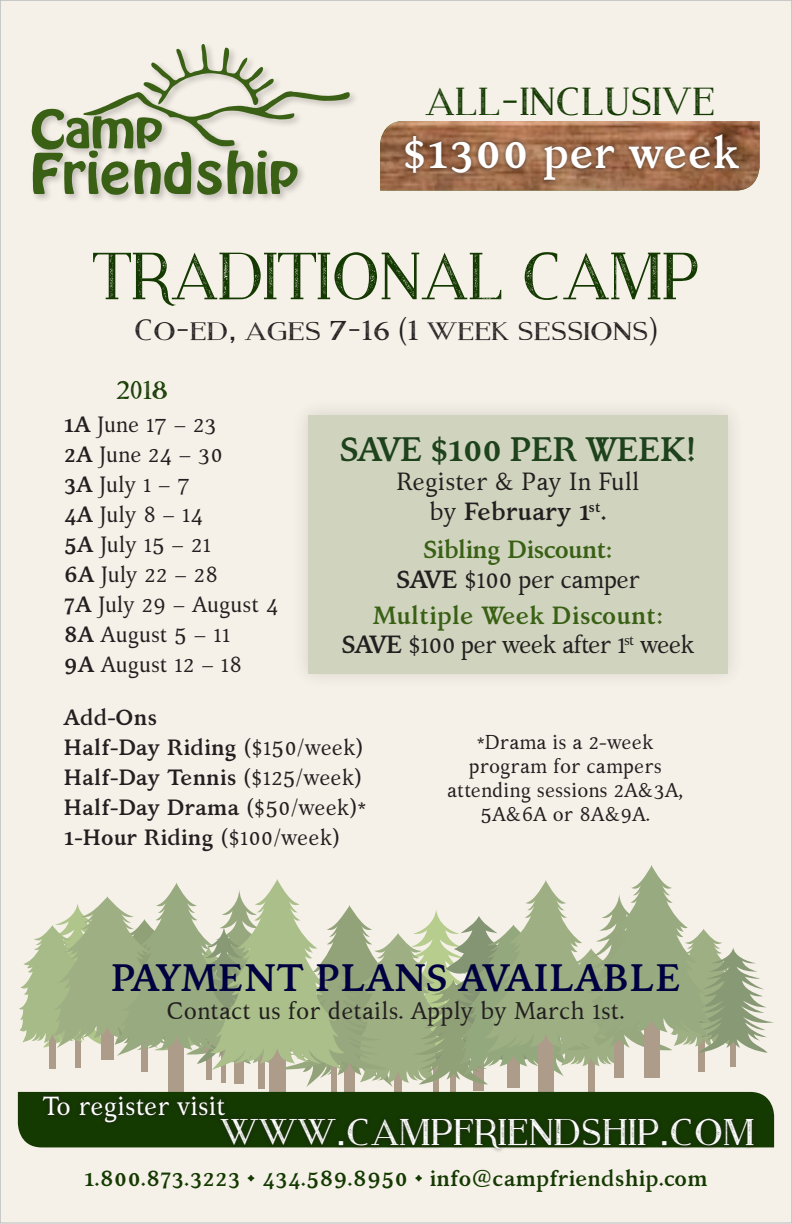
<style>
.page{position:relative;width:792px;height:1224px;background:#fff}
.page>*{position:absolute;margin:0;border:0;box-sizing:border-box;transform-origin:0 0}
.t1{font:68px "Modern Serif Eroded";color:#143901;scale:.94 1}
.t2{font:700 44px "Kelvinch";letter-spacing:.01em;color:#fff}
.t3{font:40px "Modern Serif Eroded";letter-spacing:.01em;color:#143901}
.t4{font:38px "Modern Serif Eroded";letter-spacing:.01em;color:#fff}
.t5{font:700 38px "Kelvinch";color:#010040}
.t6{font:700 33.8px "Kelvinch";letter-spacing:-.04em;color:#1e421c}
.t7{font:30px "Modern Serif Eroded";color:#231f20}
.t8{font:28px "Modern Serif Eroded";color:#143901;scale:.94 1}
.t9{font:26px "Kelvinch";color:#fff}
.t10{font:24.8px "Kelvinch";letter-spacing:-.03em;color:#231f20}
.t11{font:700 24.8px "Kelvinch";letter-spacing:-.015em;color:#396014}
.t12{font:24.8px "Kelvinch";color:#231f20}
.t13{font:700 24.8px "Kelvinch";color:#231f20}
.t14{font:24px "Kelvinch";color:#231f20}
.t15{font:22px "Kelvinch";color:#231f20}
.t16{font:700 22px "Kelvinch";color:#231f20}
.t17{font:700 22px "Kelvinch";color:#143901}
.t18{font:20px/24px "Kelvinch";color:#231f20;text-align:center}
.s1{font-weight:700}
.s2{font-weight:400}
</style>
<div class="page">
<div style="left:1px;top:1px;width:791px;height:1223px;background:#f5f1e8"></div>
<svg style="left:433px;top:1087px;width:6px;height:5px"></svg>
<div style="left:474px;top:1002px;width:10px;height:89px;background:#ac9c89"></div>
<svg style="left:344px;top:1087px;width:11px;height:5px"></svg>
<svg style="left:394px;top:1087px;width:8px;height:5px"></svg>
<svg style="left:451px;top:1087px;width:5px;height:5px"></svg>
<div style="left:507px;top:1021px;width:13px;height:67px;background:#ac9c89"></div>
<div style="left:588px;top:1024px;width:6px;height:67px;background:#ac9c89"></div>
<svg style="left:332px;top:1087px;width:5px;height:5px"></svg>
<svg style="left:538px;top:1087px;width:16px;height:5px"></svg>
<div style="left:169px;top:1011px;width:15px;height:85px;background:#ac9c89"></div>
<div style="left:258px;top:1021px;width:6px;height:67px;background:#ac9c89"></div>
<svg style="left:269px;top:1087px;width:17px;height:5px"></svg>
<svg style="left:19px;top:865px;width:755px;height:222px"></svg>
<div style="left:290px;top:397px;width:456px;height:294px;background:#f0ece4"></div>
<div style="left:308px;top:415px;width:420px;height:258px;background:#d0d4be"></div>
<img style="left:380px;top:121px;width:380px;height:70px">
<div style="left:401px;top:129px;width:342px;height:56px;background:#231f20;opacity:.45"></div>
<div style="left:29px;top:42px;width:330px;height:162px;background:#231f20;opacity:.25"></div>
<svg style="left:31px;top:44px;width:319px;height:151px"></svg>
<div style="left:18px;top:1092px;width:756px;height:55px;background:#143901"></div>
<div style="left:216px;top:1114px;width:543px;height:40px;background:#231f20;opacity:.45"></div>
<div style="left:39px;top:1091px;width:191px;height:35px;background:#153703"></div>
<p class="t3" style="left:425px;top:81px;width:291px">ALL-INCLUSIVE</p>
<p class="t2" style="left:403px;top:120px;width:338px">$1300 per week</p>
<p class="t1" style="left:93px;top:242px;width:647px">TRADITIONAL CAMP</p>
<p class="t7" style="left:134px;top:314px;width:525px">Co-ed, ages 7-16 (1 week sessions)</p>
<p class="t8" style="left:116px;top:376px;width:57px">2018</p>
<p class="t15" style="left:64px;top:408px;width:154px"><span class="s1">1A</span> June 17 – 23</p>
<p class="t15" style="left:64px;top:438px;width:161px"><span class="s1">2A</span> June 24 – 30</p>
<p class="t15" style="left:64px;top:468px;width:127px"><span class="s1">3A</span> July 1 – 7</p>
<p class="t15" style="left:64px;top:498px;width:141px"><span class="s1">4A</span> July 8 – 14</p>
<p class="t15" style="left:64px;top:528px;width:149px"><span class="s1">5A</span> July 15 – 21</p>
<p class="t15" style="left:64px;top:558px;width:156px"><span class="s1">6A</span> July 22 – 28</p>
<p class="t15" style="left:64px;top:588px;width:216px"><span class="s1">7A</span> July 29 – August 4</p>
<p class="t15" style="left:64px;top:618px;width:168px"><span class="s1">8A</span> August 5 – 11</p>
<p class="t15" style="left:64px;top:648px;width:180px"><span class="s1">9A</span> August 12 – 18</p>
<p class="t16" style="left:64px;top:701px;width:95px">Add-Ons</p>
<p class="t16" style="left:64px;top:731px;width:302px">Half-Day Riding <span class="s2">($150/week)</span></p>
<p class="t16" style="left:64px;top:761px;width:300px">Half-Day Tennis <span class="s2">($125/week)</span></p>
<p class="t16" style="left:64px;top:791px;width:304px">Half-Day Drama <span class="s2">($50/week)*</span></p>
<p class="t16" style="left:64px;top:821px;width:278px">1-Hour Riding <span class="s2">($100/week)</span></p>
<p class="t6" style="left:339px;top:424px;width:359px">SAVE $100 PER WEEK!</p>
<p class="t12" style="left:397px;top:464px;width:245px">Register &amp; Pay In Full</p>
<p class="t13" style="left:429px;top:493px;width:179px"><span class="s2">by</span> February 1<sup>st</sup>.</p>
<p class="t11" style="left:423px;top:531px;width:191px">Sibling Discount:</p>
<p class="t10" style="left:396px;top:561px;width:245px"><span class="s1">SAVE</span> $100 per camper</p>
<p class="t11" style="left:373px;top:597px;width:293px">Multiple Week Discount:</p>
<p class="t10" style="left:341px;top:626px;width:355px"><span class="s1">SAVE</span> $100 per week after 1<sup>st</sup> week</p>
<p class="t18" style="left:447px;top:730px;width:238px">*Drama is a 2-week program for campers attending sessions 2A&amp;3A,<br>5A&amp;6A or 8A&amp;9A.</p>
<p class="t5" style="left:111px;top:950px;width:572px">PAYMENT PLANS AVAILABLE</p>
<p class="t14" style="left:167px;top:993px;width:459px">Contact us for details. Apply by March 1st.</p>
<p class="t9" style="left:42px;top:1087px;width:185px">To register visit</p>
<p class="t4" style="left:221px;top:1114px;width:535px">WWW.CAMPFRIENDSHIP.COM</p>
<p class="t17" style="left:84px;top:1162px;width:625px">1.800.873.3223 • 434.589.8950 • info@campfriendship.com</p>
</div>
